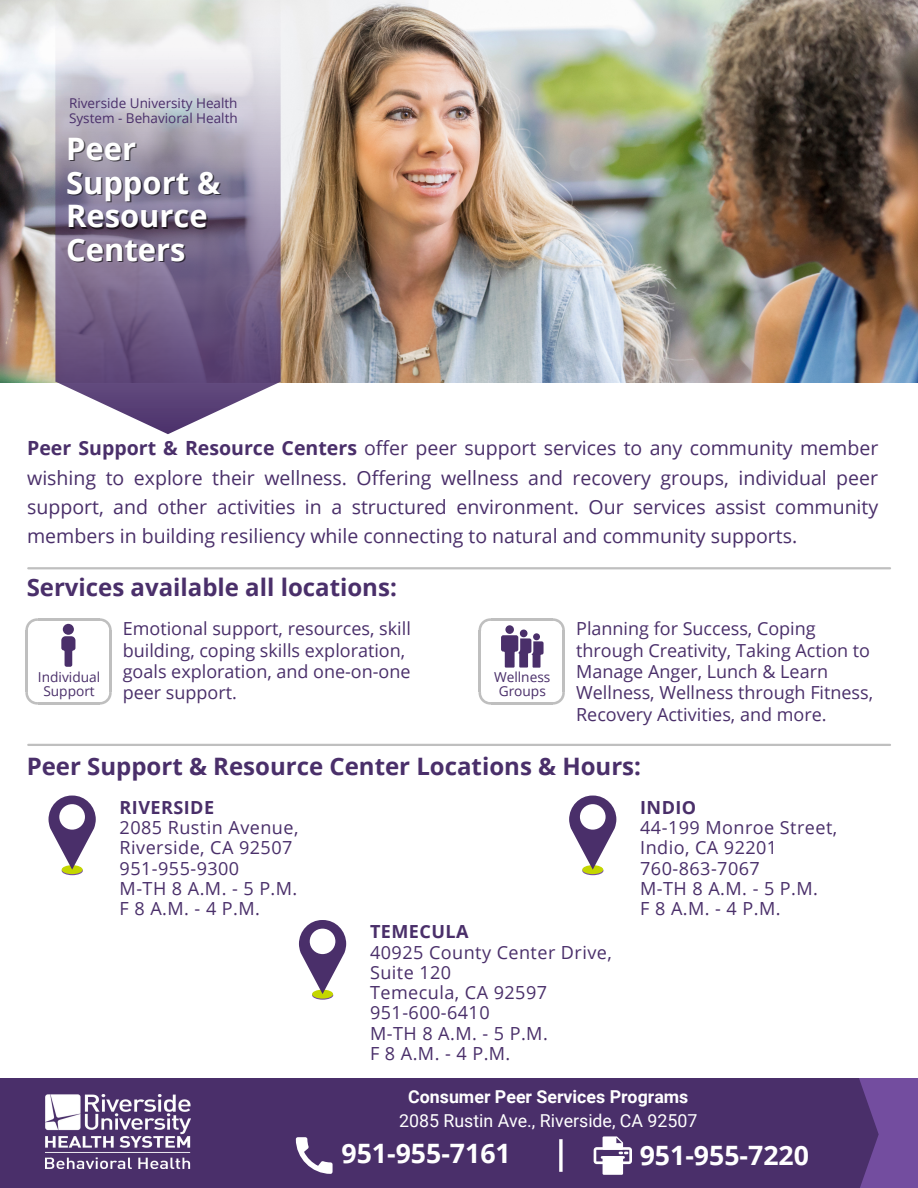
<style>
.page{position:relative;width:918px;height:1188px;background:#fff}
.page>*{position:absolute;margin:0;border:0;box-sizing:border-box;transform-origin:0 0}
.t1{font:700 30.9px/33.8px "Open Sans";color:#fff}
.t2{font:700 30.9px "Open Sans";color:rgb(0 0 0/.6)}
.t3{font:700 26.7px "Open Sans";color:#fff}
.t4{font:700 24px "Open Sans";color:#4a2f6a}
.t5{font:19.5px/29.2px "Open Sans";color:#4a2f6a;text-align:justify}
.t6{font:18px/21.3px "Open Sans";color:#4a2f6a}
.t7{font:18px/20.2px "Open Sans";letter-spacing:.025em;color:#4a2f6a}
.t8{font:700 18px "Open Sans";letter-spacing:.025em;color:#4a2f6a}
.t9{font:17.85px "Roboto";color:#fff}
.t10{font:700 17.85px "Roboto";color:#fff}
.t11{font:13.65px/13.6px "Open Sans";color:#4a2f6a;text-align:center}
.t12{font:13.5px/15.8px "Open Sans";color:#4a2f6a}
.s1{font-weight:700}
</style>
<div class="page">
<img style="left:0;top:0;width:918px;height:383px">
<svg style="left:56px;top:0;width:225px;height:434px;background:#9f95ac"></svg>
<hr style="left:28px;top:567px;width:862px;height:2px;background:#bfbfbf">
<svg style="left:25px;top:618px;width:13px;height:13px"></svg>
<svg style="left:99px;top:618px;width:13px;height:13px"></svg>
<hr style="left:38px;top:618px;width:61px;height:3px;background:#bfbfbf">
<hr style="left:25px;top:631px;width:3px;height:61px;background:#bfbfbf">
<hr style="left:38px;top:702px;width:61px;height:3px;background:#bfbfbf">
<svg style="left:25px;top:692px;width:13px;height:13px"></svg>
<hr style="left:109px;top:631px;width:3px;height:61px;background:#bfbfbf">
<svg style="left:99px;top:692px;width:13px;height:13px"></svg>
<div style="left:63px;top:624px;width:11px;height:11px;background:#4a2f6a;border-radius:50%"></div>
<svg style="left:61px;top:636px;width:14px;height:31px"></svg>
<svg style="left:479px;top:618px;width:12px;height:13px"></svg>
<svg style="left:553px;top:618px;width:12px;height:13px"></svg>
<hr style="left:491px;top:618px;width:62px;height:3px;background:#bfbfbf">
<hr style="left:479px;top:631px;width:2px;height:61px;background:#bfbfbf">
<hr style="left:491px;top:702px;width:62px;height:3px;background:#bfbfbf">
<svg style="left:479px;top:692px;width:12px;height:13px"></svg>
<hr style="left:562px;top:631px;width:3px;height:61px;background:#bfbfbf">
<svg style="left:553px;top:692px;width:12px;height:13px"></svg>
<div style="left:520px;top:630px;width:8px;height:7px;background:#4a2f6a;border-radius:50%"></div>
<svg style="left:501px;top:635px;width:43px;height:33px"></svg>
<div style="left:505px;top:625px;width:9px;height:9px;background:#4a2f6a;border-radius:50%"></div>
<div style="left:24px;top:1078px;width:894px;height:110px;background:#734d9f"></div>
<div style="left:0;top:1078px;width:879px;height:110px;background:#4a2f6a"></div>
<svg style="left:296px;top:1137px;width:37px;height:37px"></svg>
<div style="left:603px;top:1156px;width:20px;height:19px;background:#fff"></div>
<svg style="left:594px;top:1137px;width:38px;height:27px"></svg>
<svg style="left:559px;top:1139px;width:4px;height:33px"></svg>
<hr style="left:28px;top:744px;width:862px;height:2px;background:#bfbfbf">
<img style="left:45px;top:1094px;width:146px;height:75px">
<svg style="left:62px;top:866px;width:21px;height:9px"></svg>
<div style="left:62px;top:865px;width:21px;height:9px;background:#c4d600;border-radius:50%"></div>
<svg style="left:49px;top:796px;width:47px;height:74px"></svg>
<div style="left:59px;top:804px;width:26px;height:26px;background:#fff;border-radius:50%"></div>
<svg style="left:582px;top:866px;width:21px;height:9px"></svg>
<div style="left:582px;top:865px;width:21px;height:9px;background:#c4d600;border-radius:50%"></div>
<svg style="left:569px;top:796px;width:47px;height:74px"></svg>
<div style="left:580px;top:804px;width:26px;height:26px;background:#fff;border-radius:50%"></div>
<svg style="left:312px;top:991px;width:21px;height:9px"></svg>
<div style="left:312px;top:990px;width:21px;height:9px;background:#c4d600;border-radius:50%"></div>
<svg style="left:299px;top:920px;width:47px;height:74px"></svg>
<div style="left:310px;top:929px;width:25px;height:25px;background:#fff;border-radius:50%"></div>
<p class="t12" style="left:69px;top:95px;width:170px">Riverside University Health<br>System - Behavioral Health</p>
<h1 class="t2" style="left:67px;top:128px;width:71px">Peer</h1>
<h1 class="t1" style="left:66px;top:165px;width:156px">Support &amp;<br>Resource<br>Centers</h1>
<p class="t5" style="left:27px;top:433px;width:853px"><span class="s1">Peer Support &amp; Resource Centers</span> offer peer support services to any community member wishing to explore their wellness. Offering wellness and recovery groups, individual peer support, and other activities in a structured environment. Our services assist community members in building resiliency while connecting to natural and community supports.</p>
<p class="t4" style="left:27px;top:570px;width:372px">Services available all locations:</p>
<p class="t6" style="left:123px;top:618px;width:290px">Emotional support, resources, skill building, coping skills exploration, goals exploration, and one-on-one peer support.</p>
<p class="t6" style="left:576px;top:618px;width:299px">Planning for Success, Coping through Creativity, Taking Action to<br>Manage Anger, Lunch &amp; Learn<br>Wellness, Wellness through Fitness,<br>Recovery Activities, and more.</p>
<p class="t11" style="left:38px;top:670px;width:64px">Individual<br>Support</p>
<p class="t11" style="left:494px;top:670px;width:58px">Wellness<br>Groups</p>
<p class="t4" style="left:27px;top:749px;width:616px">Peer Support &amp; Resource Center Locations &amp; Hours:</p>
<p class="t8" style="left:120px;top:795px;width:96px">RIVERSIDE</p>
<p class="t7" style="left:120px;top:817px;width:180px">2085 Rustin Avenue,<br>Riverside, CA 92507<br>951-955-9300<br>M-TH 8 A.M. - 5 P.M.<br>F 8 A.M. - 4 P.M.</p>
<p class="t8" style="left:640px;top:795px;width:58px">INDIO</p>
<p class="t7" style="left:640px;top:817px;width:199px">44-199 Monroe Street,<br>Indio, CA 92201<br>760-863-7067<br>M-TH 8 A.M. - 5 P.M.<br>F 8 A.M. - 4 P.M.</p>
<p class="t8" style="left:370px;top:919px;width:100px">TEMECULA</p>
<p class="t7" style="left:370px;top:941px;width:243px">40925 County Center Drive,<br>Suite 120<br>Temecula, CA 92597<br>951-600-6410<br>M-TH 8 A.M. - 5 P.M.<br>F 8 A.M. - 4 P.M.</p>
<p class="t10" style="left:408px;top:1086px;width:282px">Consumer Peer Services Programs</p>
<p class="t9" style="left:399px;top:1110px;width:300px">2085 Rustin Ave., Riverside, CA 92507</p>
<h2 class="t3" style="left:342px;top:1135px;width:171px">951-955-7161</h2>
<h2 class="t3" style="left:640px;top:1137px;width:171px">951-955-7220</h2>
</div>
